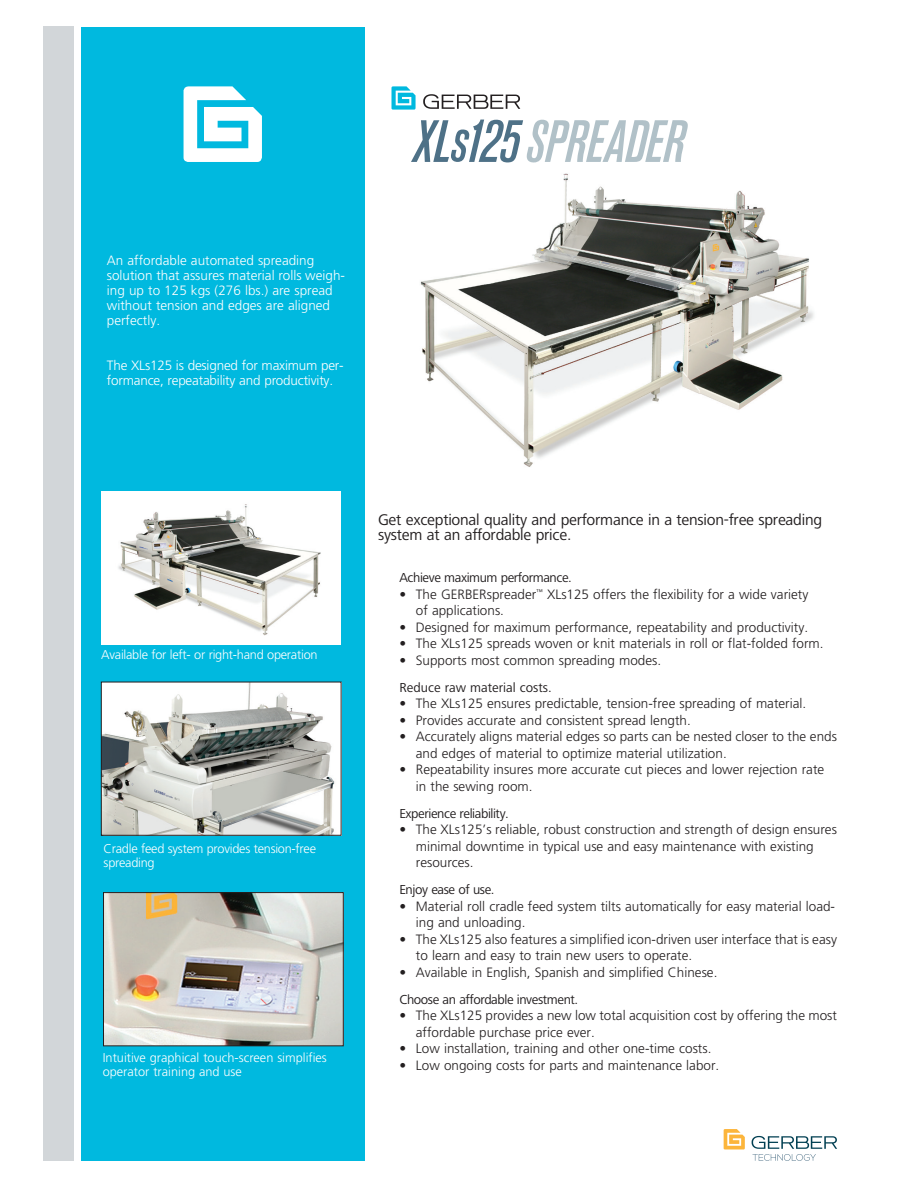
<style>
.page{position:relative;width:918px;height:1188px;background:#fff}
.page>*{position:absolute;margin:0;border:0;box-sizing:border-box;transform-origin:0 0}
.t1{font:16.05px/15px "Frutiger Next LT";letter-spacing:-.015em;color:#231f20}
.t2{font:300 13.5px/16.5px "Frutiger";color:#231f20}
.t3{font:300 13.5px/15px "Frutiger";color:#fff}
.t4{font:13.5px "Frutiger Next LT";letter-spacing:-.03em;color:#231f20}
.t5{font:13.5px "Frutiger Next LT";color:#231f20}
.t6{font:300 12.75px/14.2px "Frutiger";letter-spacing:-.02em;color:#fff}
.t7{font:300 12.75px/14.2px "Frutiger";color:#fff}
</style>
<div class="page">
<div style="left:81px;top:27px;width:283px;height:1134px;background:#00b9df"></div>
<div style="left:43px;top:26px;width:31px;height:1135px;background:#d2d6d9"></div>
<img style="left:420px;top:162px;width:394px;height:305px">
<img style="left:102px;top:492px;width:238px;height:153px">
<img style="left:105px;top:895px;width:236px;height:149px">
<div style="left:103px;top:893px;width:240px;height:153px;border:1px solid #231f20"></div>
<img style="left:103px;top:684px;width:236px;height:149px">
<svg style="left:183px;top:86px;width:79px;height:76px"></svg>
<svg style="left:392px;top:86px;width:24px;height:24px"></svg>
<svg style="left:423px;top:94px;width:97px;height:15px"></svg>
<svg style="left:411px;top:120px;width:277px;height:42px"></svg>
<svg style="left:724px;top:1129px;width:21px;height:20px"></svg>
<svg style="left:752px;top:1136px;width:85px;height:25px"></svg>
<p class="t3" style="left:107px;top:253px;width:240px">An affordable automated spreading solution that assures material rolls weigh&shy;ing up to 125 kgs (276 lbs.) are spread without tension and edges are aligned perfectly.</p>
<p class="t3" style="left:107px;top:358px;width:238px">The XLs125 is designed for maximum per&shy;formance, repeatability and productivity.</p>
<p class="t6" style="left:101px;top:648px;width:218px">Available for left- or right-hand operation</p>
<p class="t6" style="left:104px;top:841px;width:214px">Cradle feed system provides tension-free spreading</p>
<p class="t7" style="left:103px;top:1050px;width:226px">Intuitive graphical touch-screen simplifies operator training and use</p>
<p class="t1" style="left:378px;top:513px;width:446px">Get exceptional quality and performance in a tension-free spreading system at an affordable price.</p>
<p class="t4" style="left:399px;top:570px;width:174px">Achieve maximum performance.</p>
<p class="t2" style="left:416px;top:586px;width:394px;text-indent:-16px">• The GERBERspreader<sup>™</sup> XLs125 offers the flexibility for a wide variety of applications.</p>
<p class="t2" style="left:399px;top:619px;width:410px">• Designed for maximum performance, repeatability and productivity.</p>
<p class="t2" style="left:399px;top:635px;width:426px">• The XLs125 spreads woven or knit materials in roll or flat-folded form.</p>
<p class="t2" style="left:399px;top:652px;width:263px">• Supports most common spreading modes.</p>
<p class="t5" style="left:399px;top:680px;width:154px">Reduce raw material costs.</p>
<p class="t2" style="left:399px;top:695px;width:408px">• The XLs125 ensures predictable, tension-free spreading of material.</p>
<p class="t2" style="left:399px;top:712px;width:293px">• Provides accurate and consistent spread length.</p>
<p class="t2" style="left:416px;top:728px;width:423px;text-indent:-16px">• Accurately aligns material edges so parts can be nested closer to the ends and edges of material to optimize material utilization.</p>
<p class="t2" style="left:416px;top:761px;width:410px;text-indent:-16px">• Repeatability insures more accurate cut pieces and lower rejection rate in the sewing room.</p>
<p class="t4" style="left:399px;top:806px;width:111px">Experience reliability.</p>
<p class="t2" style="left:416px;top:821px;width:423px;text-indent:-16px">• The XLs125’s reliable, robust construction and strength of design ensures minimal downtime in typical use and easy maintenance with existing resources.</p>
<p class="t4" style="left:399px;top:882px;width:97px">Enjoy ease of use.</p>
<p class="t2" style="left:416px;top:898px;width:421px;text-indent:-16px">• Material roll cradle feed system tilts automatically for easy material load&shy;ing and unloading.</p>
<p class="t2" style="left:416px;top:931px;width:423px;text-indent:-16px">• The XLs125 also features a simplified icon-driven user interface that is easy to learn and easy to train new users to operate.</p>
<p class="t2" style="left:399px;top:964px;width:320px">• Available in English, Spanish and simplified Chinese.</p>
<p class="t4" style="left:399px;top:992px;width:180px">Choose an affordable investment.</p>
<p class="t2" style="left:416px;top:1007px;width:423px;text-indent:-16px">• The XLs125 provides a new low total acquisition cost by offering the most affordable purchase price ever.</p>
<p class="t2" style="left:399px;top:1040px;width:313px">• Low installation, training and other one-time costs.</p>
<p class="t2" style="left:399px;top:1057px;width:321px">• Low ongoing costs for parts and maintenance labor.</p>
</div>
